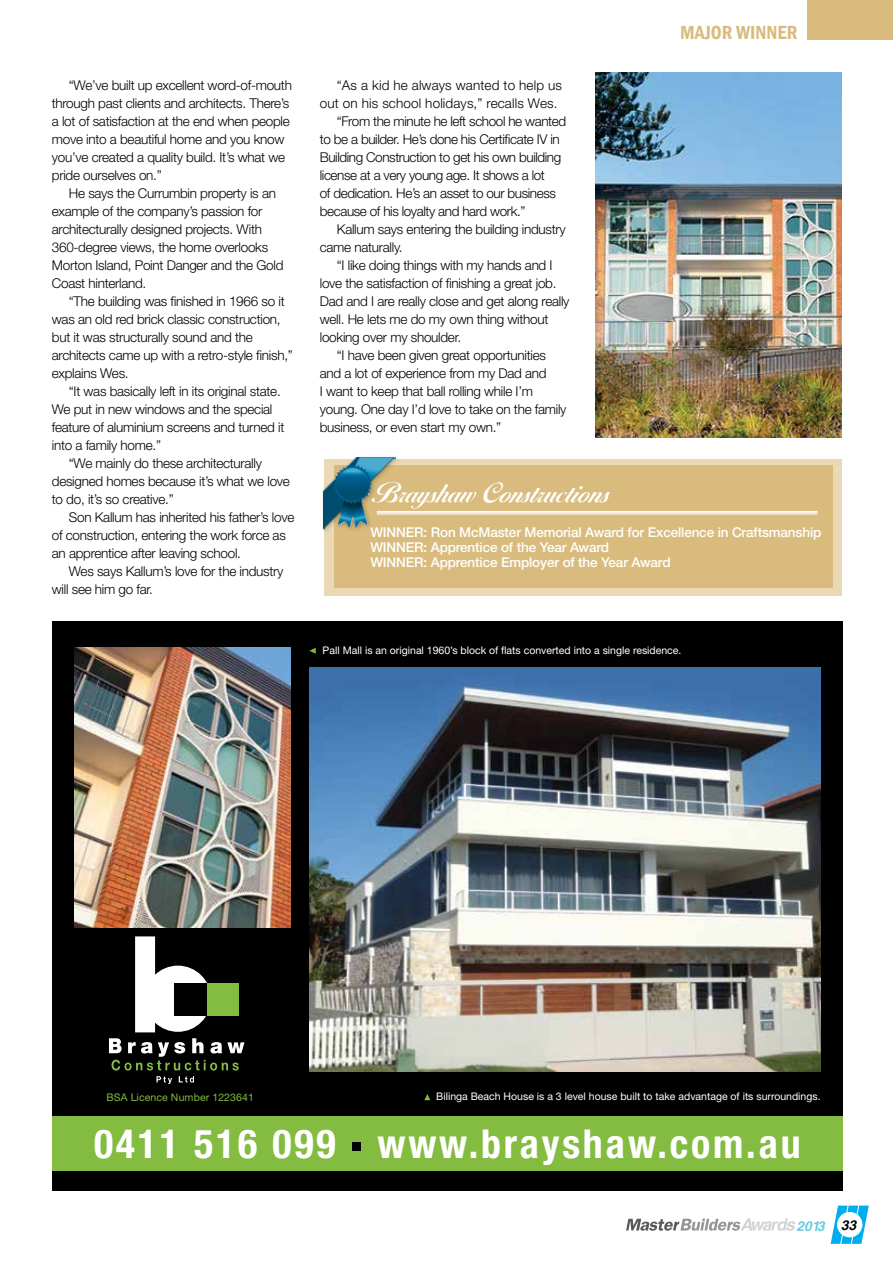
<style>
.page{position:relative;width:893px;height:1263px;background:#fff}
.page>*{position:absolute;margin:0;border:0;box-sizing:border-box;transform-origin:0 0}
.t1{font:700 condensed 39.9px "Helvetica Neue";letter-spacing:.07em;color:#fff}
.t2{font:30px "Isolde";color:#fff}
.t3{font:600 condensed 19.5px "Franklin Gothic";color:#d9bc7d}
.t4{font:300 13.5px/18px "Helvetica Neue";letter-spacing:-.02em;color:#000}
.t5{font:500 13.5px/15px "Helvetica Neue";letter-spacing:-.01em;color:#fff}
.t6{font:300 13.5px "Helvetica Neue";letter-spacing:.01em;color:#000}
.t7{font:italic 700 13.5px "Helvetica";color:#6acce1}
.t8{font:10.5px "Helvetica Neue";color:#fff}
.t9{font:10.5px "Helvetica Neue";letter-spacing:.01em;color:#84bc41}
.s1{font-family:"Minion Pro";font-size:12.75px;color:#84bc41}
.s2{color:#000}
</style>
<div class="page">
<svg style="left:831px;top:1205px;width:38px;height:39px"></svg>
<svg style="left:626px;top:1218px;width:169px;height:13px"></svg>
<div style="left:807px;top:0;width:86px;height:39px;background:#d9bc7d"></div>
<img style="left:595px;top:72px;width:247px;height:365px">
<div style="left:52px;top:621px;width:791px;height:570px;background:#000"></div>
<img style="left:309px;top:667px;width:512px;height:405px">
<img style="left:74px;top:647px;width:217px;height:280px">
<svg style="left:135px;top:936px;width:72px;height:96px"></svg>
<div style="left:207px;top:983px;width:32px;height:33px;background:#84bc41"></div>
<div style="left:174px;top:983px;width:33px;height:33px;background:#000"></div>
<svg style="left:109px;top:1038px;width:136px;height:32px"></svg>
<svg style="left:157px;top:1076px;width:37px;height:8px"></svg>
<div style="left:52px;top:1116px;width:791px;height:55px;background:#84bc41"></div>
<div style="left:352px;top:1142px;width:9px;height:8px;background:#000"></div>
<svg style="left:424px;top:1094px;width:6px;height:6px"></svg>
<div style="left:325px;top:459px;width:517px;height:136px;background:#ebd9b6"></div>
<div style="left:334px;top:465px;width:498px;height:123px;background:#d9bc7d"></div>
<div style="left:320px;top:454px;width:81px;height:81px;background:#000;opacity:.22"></div>
<img style="left:323px;top:457px;width:73px;height:73px">
<hr style="left:377px;top:511px;width:440px;height:1px;background:#fff">
<hr style="left:377px;top:512px;width:440px;height:1px;background:#fff">
<hr style="left:377px;top:514px;width:440px;height:1px;background:#fff">
<p class="t4" style="left:52px;top:76px;width:242px;text-indent:17px">“We’ve built up excellent word-of-mouth through past clients and architects. There’s a lot of satisfaction at the end when people move into a beautiful home and you know you’ve created a quality build. It’s what we pride ourselves on.”</p>
<p class="t4" style="left:52px;top:184px;width:233px;text-indent:17px">He says the Currumbin property is an example of the company’s passion for architecturally designed projects. With 360-degree views, the home overlooks Morton Island, Point Danger and the Gold Coast hinterland.</p>
<p class="t4" style="left:52px;top:292px;width:242px;text-indent:17px">“The building was finished in 1966 so it was an old red brick classic construction, but it was structurally sound and the architects came up with a retro-style finish,” explains Wes.</p>
<p class="t4" style="left:69px;top:382px;width:213px">“It was basically left in its original state.</p>
<p class="t4" style="left:52px;top:400px;width:222px">We put in new windows and the special</p>
<p class="t4" style="left:52px;top:418px;width:234px">feature of aluminium screens and turned it</p>
<p class="t4" style="left:52px;top:436px;width:111px">into a family home.”</p>
<p class="t4" style="left:69px;top:454px;width:195px">“We mainly do these architecturally</p>
<p class="t4" style="left:52px;top:472px;width:240px">designed homes because it’s what we love</p>
<p class="t4" style="left:52px;top:490px;width:123px">to do, it’s so creative.”</p>
<p class="t4" style="left:69px;top:508px;width:227px">Son Kallum has inherited his father’s love</p>
<p class="t4" style="left:52px;top:526px;width:235px">of construction, entering the work force as</p>
<p class="t4" style="left:52px;top:544px;width:191px">an apprentice after leaving school.</p>
<p class="t4" style="left:69px;top:562px;width:216px">Wes says Kallum’s love for the industry</p>
<p class="t4" style="left:52px;top:580px;width:103px">will see him go far.</p>
<p class="t6" style="left:337px;top:77px;width:227px">“As a kid he always wanted to help us</p>
<p class="t6" style="left:320px;top:95px;width:239px">out on his school holidays,” recalls Wes.</p>
<p class="t4" style="left:337px;top:112px;width:231px">“From the minute he left school he wanted</p>
<p class="t4" style="left:320px;top:130px;width:241px">to be a builder. He’s done his Certificate IV in</p>
<p class="t4" style="left:320px;top:148px;width:243px">Building Construction to get his own building</p>
<p class="t4" style="left:320px;top:166px;width:227px">license at a very young age. It shows a lot</p>
<p class="t4" style="left:320px;top:184px;width:238px">of dedication. He’s an asset to our business</p>
<p class="t4" style="left:320px;top:202px;width:207px">because of his loyalty and hard work.”</p>
<p class="t4" style="left:337px;top:220px;width:230px">Kallum says entering the building industry</p>
<p class="t4" style="left:320px;top:238px;width:84px">came naturally.</p>
<p class="t4" style="left:337px;top:256px;width:217px">“I like doing things with my hands and I</p>
<p class="t4" style="left:320px;top:274px;width:238px">love the satisfaction of finishing a great job.</p>
<p class="t4" style="left:320px;top:292px;width:251px">Dad and I are really close and get along really</p>
<p class="t4" style="left:320px;top:310px;width:230px">well. He lets me do my own thing without</p>
<p class="t4" style="left:320px;top:328px;width:143px">looking over my shoulder.</p>
<p class="t4" style="left:337px;top:346px;width:211px">“I have been given great opportunities</p>
<p class="t4" style="left:320px;top:364px;width:228px">and a lot of experience from my Dad and</p>
<p class="t4" style="left:320px;top:382px;width:215px">I want to keep that ball rolling while I’m</p>
<p class="t4" style="left:320px;top:400px;width:248px">young. One day I’d love to take on the family</p>
<p class="t4" style="left:320px;top:418px;width:183px">business, or even start my own.”</p>
<h2 class="t2" style="left:372px;top:472px;width:241px">Brayshaw Constructions</h2>
<h3 class="t3" style="left:680px;top:20px;width:119px">MAJOR WINNER</h3>
<p class="t5" style="left:370px;top:524px;width:453px">WINNER: Ron McMaster Memorial Award for Excellence in Craftsmanship<br>WINNER: Apprentice of the Year Award<br>WINNER: Apprentice Employer of the Year Award</p>
<p class="t8" style="left:309px;top:644px;width:374px"><span class="s1">◀</span> Pall Mall is an original 1960’s block of flats converted into a single residence.</p>
<p class="t9" style="left:107px;top:1091px;width:149px">BSA Licence Number 1223641</p>
<p class="t8" style="left:436px;top:1090px;width:386px">Bilinga Beach House is a 3 level house built to take advantage of its surroundings.</p>
<h1 class="t1" style="left:94px;top:1120px;width:708px">0411 516 099 www.brayshaw.com.au</h1>
<p class="t7" style="left:797px;top:1217px;width:61px">2013 <span class="s2">33</span></p>
</div>
